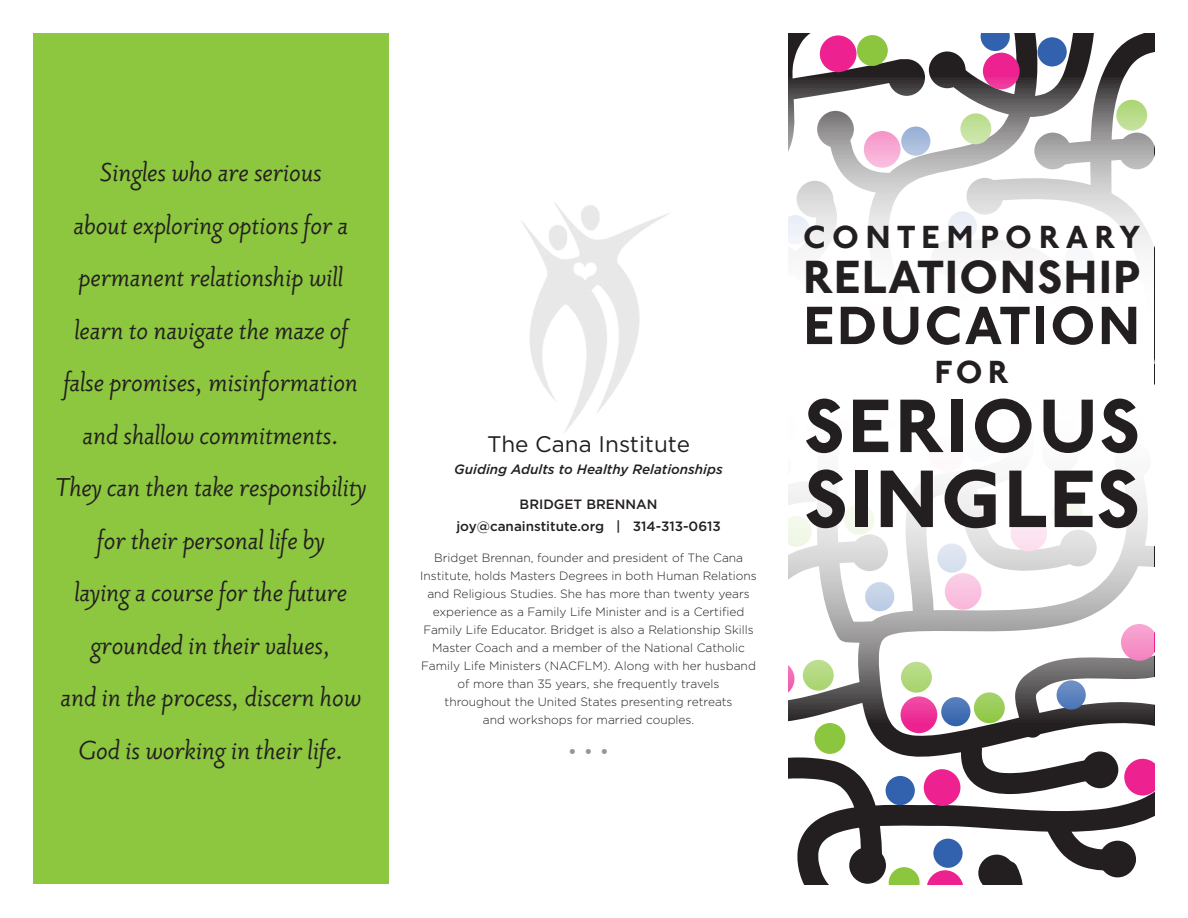
<style>
.page{position:relative;width:1188px;height:918px;background:#fff}
.page>*{position:absolute;margin:0;border:0;box-sizing:border-box;transform-origin:0 0}
.t1{font:84px "Johnston ITC Bold SC";letter-spacing:.01em;color:#231f20}
.t2{font:78px "Johnston ITC Bold SC";letter-spacing:.03em;color:#231f20}
.t3{font:55.5px "Johnston ITC Bold SC";letter-spacing:.03em;color:#231f20}
.t4{font:48px "Johnston ITC Bold SC";letter-spacing:.01em;color:#231f20}
.t5{font:33px "Johnston ITC Bold SC";letter-spacing:.18em;color:#231f20}
.t6{font:italic 31.5px/52.5px "Priori San Reg";letter-spacing:-.01em;color:#231f20;text-align:center}
.t7{font:900 27px "Avenir";color:#949698}
.t8{font:22.5px "Gotham";color:#231f20}
.t9{font:500 13.5px/22.5px "Gotham";color:#231f20;text-align:center}
.t10{font:italic 500 13.5px "Gotham";color:#231f20}
.t11{font:300 12px/18px "Gotham";color:#231f20;text-align:center}
</style>
<div class="page">
<svg style="left:800px;top:725px;width:354px;height:159px"></svg>
<svg style="left:788px;top:757px;width:94px;height:118px"></svg>
<svg style="left:1046px;top:818px;width:90px;height:54px"></svg>
<div style="left:849px;top:847px;width:37px;height:37px;background:#231f20;border-radius:50%"></div>
<div style="left:1099px;top:841px;width:37px;height:36px;background:#231f20;border-radius:50%"></div>
<div style="left:888px;top:59px;width:37px;height:37px;background:#231f20;border-radius:50%"></div>
<div style="left:929px;top:51px;width:37px;height:37px;background:#231f20;border-radius:50%"></div>
<div style="left:901px;top:696px;width:36px;height:37px;background:#ed2290;border-radius:50%"></div>
<svg style="left:961px;top:725px;width:193px;height:71px"></svg>
<svg style="left:927px;top:855px;width:98px;height:29px"></svg>
<div style="left:924px;top:769px;width:36px;height:37px;background:#ed2290;border-radius:50%"></div>
<div style="left:941px;top:697px;width:29px;height:29px;background:#3262ae;border-radius:50%"></div>
<div style="left:886px;top:776px;width:29px;height:29px;background:#3262ae;border-radius:50%"></div>
<div style="left:933px;top:839px;width:30px;height:29px;background:#3262ae;border-radius:50%"></div>
<svg style="left:788px;top:34px;width:125px;height:43px"></svg>
<svg style="left:939px;top:34px;width:215px;height:43px"></svg>
<svg style="left:889px;top:867px;width:31px;height:17px"></svg>
<div style="left:815px;top:723px;width:30px;height:31px;background:#8cc63f;border-radius:50%"></div>
<div style="left:857px;top:35px;width:31px;height:31px;background:#8cc63f;border-radius:50%"></div>
<svg style="left:788px;top:77px;width:366px;height:648px"></svg>
<img style="left:521px;top:202px;width:147px;height:231px">
<div style="left:34px;top:34px;width:355px;height:850px;background:#8dc73f"></div>
<p class="t6" style="left:56px;top:147px;width:313px">Singles who are serious<br>about exploring options for a permanent relationship will learn to navigate the maze of false promises, misinformation and shallow commitments.<br>They can then take responsibility for their personal life by<br>laying a course for the future grounded in their values,<br>and in the process, discern how<br>God is working in their life.</p>
<h3 class="t8" style="left:487px;top:429px;width:204px">The Cana Institute</h3>
<p class="t10" style="left:454px;top:461px;width:270px">Guiding Adults to Healthy Relationships</p>
<p class="t9" style="left:456px;top:493px;width:266px">Bridget Brennan joy@canainstitute.org | 314-313-0613</p>
<p class="t11" style="left:420px;top:549px;width:338px">Bridget Brennan, founder and president of The Cana Institute, holds Masters Degrees in both Human Relations and Religious Studies. She has more than twenty years experience as a Family Life Minister and is a Certified Family Life Educator. Bridget is also a Relationship Skills Master Coach and a member of the National Catholic Family Life Ministers (NACFLM). Along with her husband of more than 35 years, she frequently travels<br>throughout the United States presenting retreats<br>and workshops for married couples.</p>
<h3 class="t7" style="left:569px;top:722px;width:41px">. . .</h3>
<h3 class="t5" style="left:803px;top:217px;width:339px">CONTEMPORARY</h3>
<h3 class="t4" style="left:803px;top:248px;width:339px">RELATIONSHIP</h3>
<h3 class="t3" style="left:803px;top:292px;width:339px">EDUCATION</h3>
<h3 class="t5" style="left:934px;top:352px;width:76px">FOR</h3>
<h2 class="t2" style="left:803px;top:379px;width:339px">SERIOUS</h2>
<h1 class="t1" style="left:803px;top:448px;width:339px">SINGLES</h1>
</div>
